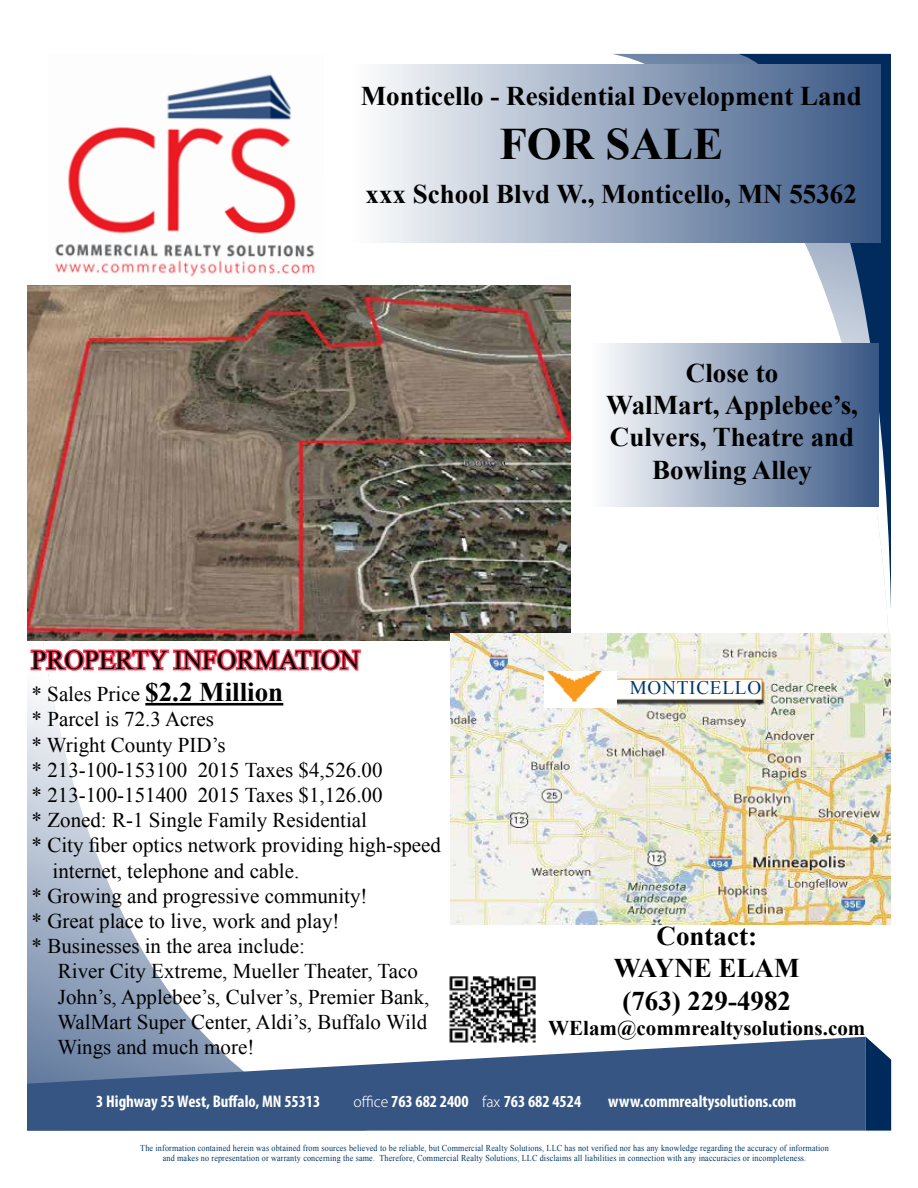
<style>
.page{position:relative;width:918px;height:1188px;background:#fff}
.page>*{position:absolute;margin:0;border:0;box-sizing:border-box;transform-origin:0 0}
.t1{font:700 45px "Times New Roman";color:#000}
.t2{font:700 27px/32.4px "Times New Roman";color:#000;text-align:center}
.t3{font:27px "Times New Roman";color:#000}
.t4{font:21px "Times New Roman";color:#000}
.t5{font:700 21px "Times New Roman";color:#000}
.t6{font:19.2px "Times New Roman";color:#003767}
.t7{font:700 condensed 16.95px "Myriad Pro";color:#fff}
.t8{font:9px/10.5px "Times New Roman";letter-spacing:.02em;color:#003767;text-align:center;scale:.9 1}
.s1{font-weight:700;font-size:27px}
.s2{font-family:"Koz Go Pro";font-weight:300;font-stretch:normal;font-size:14.1px}
</style>
<div class="page">
<svg style="left:611px;top:54px;width:280px;height:580px"></svg>
<svg style="left:738px;top:54px;width:153px;height:556px"></svg>
<svg style="left:27px;top:640px;width:342px;height:397px"></svg>
<svg style="left:27px;top:1037px;width:839px;height:94px;background:#587298"></svg>
<svg style="left:866px;top:1037px;width:25px;height:94px;background:#1f4470"></svg>
<img style="left:55px;top:74px;width:260px;height:203px">
<div style="left:342px;top:65px;width:538px;height:178px;background:linear-gradient(to right,#fff,#385784)"></div>
<hr style="left:145px;top:703px;width:138px;height:3px;background:#000">
<svg style="left:29px;top:640px;width:333px;height:33px"></svg>
<img style="left:447px;top:976px;width:91px;height:68px">
<img style="left:27px;top:285px;width:544px;height:355px">
<img style="left:450px;top:634px;width:441px;height:290px">
<div style="left:588px;top:680px;width:177px;height:25px;background:#000;opacity:.75"></div>
<svg style="left:617px;top:678px;width:146px;height:22px"></svg>
<img style="left:544px;top:672px;width:73px;height:36px">
<div style="left:586px;top:343px;width:292px;height:164px;background:linear-gradient(to right,#fff,#395785)"></div>
<p class="t2" style="left:361px;top:79px;width:502px">Monticello - Residential Development Land</p>
<h1 class="t1" style="left:499px;top:113px;width:225px">FOR SALE</h1>
<p class="t2" style="left:366px;top:177px;width:493px">xxx School Blvd W., Monticello, MN 55362</p>
<p class="t3" style="left:32px;top:642px;width:330px">PROPERTY INFORMATION</p>
<p class="t4" style="left:32px;top:680px;width:253px">* Sales Price <span class="s1">$2.2 Million</span></p>
<p class="t4" style="left:32px;top:705px;width:184px">* Parcel is 72.3 Acres</p>
<p class="t4" style="left:32px;top:731px;width:196px">* Wright County PID’s</p>
<p class="t4" style="left:32px;top:756px;width:353px">* 213-100-153100 2015 Taxes $4,526.00</p>
<p class="t4" style="left:32px;top:781px;width:353px">* 213-100-151400 2015 Taxes $1,126.00</p>
<p class="t4" style="left:32px;top:806px;width:337px">* Zoned: R-1 Single Family Residential</p>
<p class="t4" style="left:32px;top:831px;width:411px">* City fiber optics network providing high-speed</p>
<p class="t4" style="left:53px;top:857px;width:248px">internet, telephone and cable.</p>
<p class="t4" style="left:32px;top:882px;width:337px">* Growing and progressive community!</p>
<p class="t4" style="left:32px;top:907px;width:309px">* Great place to live, work and play!</p>
<p class="t4" style="left:32px;top:932px;width:275px">* Businesses in the area include:</p>
<p class="t4" style="left:58px;top:957px;width:362px">River City Extreme, Mueller Theater, Taco</p>
<p class="t4" style="left:58px;top:983px;width:373px">John’s, Applebee’s, Culver’s, Premier Bank,</p>
<p class="t4" style="left:57px;top:1008px;width:371px">WalMart Super Center, Aldi’s, Buffalo Wild</p>
<p class="t4" style="left:57px;top:1033px;width:198px">Wings and much more!</p>
<p class="t2" style="left:606px;top:356px;width:253px">Close to<br>WalMart, Applebee’s,<br>Culvers, Theatre and<br>Bowling Alley</p>
<p class="t6" style="left:630px;top:675px;width:15px">monticello</p>
<p class="t2" style="left:614px;top:919px;width:187px">Contact:<br>WAYNE ELAM (763) 229-4982</p>
<p class="t5" style="left:548px;top:1013px;width:319px">WElam@commrealtysolutions.com</p>
<p class="t7" style="left:96px;top:1091px;width:226px">3 Highway 55 West, Buffalo, MN 55313</p>
<p class="t7" style="left:353px;top:1091px;width:229px"><span class="s2">office</span> 763 682 2400 <span class="s2">fax</span> 763 682 4524</p>
<p class="t7" style="left:608px;top:1091px;width:190px">www.commrealtysolutions.com</p>
<p class="t8" style="left:140px;top:1142px;width:767px">The information contained herein was obtained from sources believed to be reliable, but Commercial Realty Solutions, LLC has not verified nor has any knowledge regarding the accuracy of information and makes no representation or warranty concerning the same. Therefore, Commercial Realty Solutions, LLC disclaims all liabilities in connection with any inaccuracies or incompleteness.</p>
</div>
